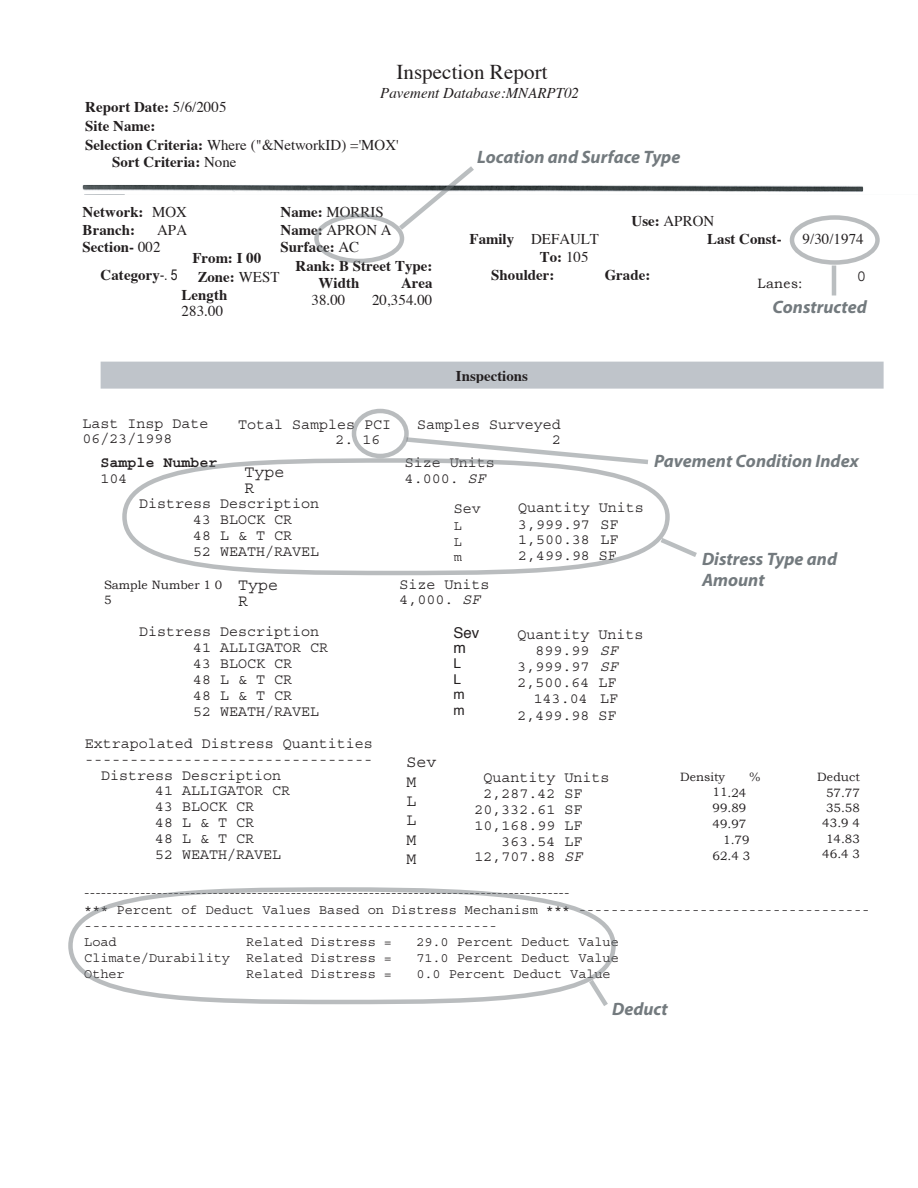
<style>
.page{position:relative;width:918px;height:1188px;background:#fff}
.page>*{position:absolute;margin:0;border:0;box-sizing:border-box;transform-origin:0 0}
.t1{font:21px "Times";letter-spacing:.005em;color:#231f20}
.t2{font:italic 700 18px/21.6px "Myriad";color:#737a7e}
.t3{font:italic 16.5px "Times";color:#231f20}
.t4{font:16.5px/19.4px "Courier";color:#231f20}
.t5{font:15px/15.9px "Courier";color:#231f20}
.t6{font:700 15px/17.5px "Times";color:#231f20}
.t7{font:15px "Times";letter-spacing:.005em;color:#231f20}
.t8{font:italic 15px "Times";letter-spacing:.005em;color:#231f20}
.t9{font:700 15px "Courier";color:#231f20}
.t10{font:15px/15.1px "Helvetica";color:#231f20}
.t11{font:13.5px/15.5px "Courier";color:#231f20;text-align:justify}
.t12{font:13.5px "Bookman Old Style";letter-spacing:.03em;color:#231f20}
.t13{font:13.5px/15.5px "Helvetica";color:#231f20}
.t14{font:12px/15.5px "Bookman Old Style";letter-spacing:.005em;color:#231f20}
.s1{font-weight:400}
.s2{font-family:"Arial Narrow";font-weight:400}
.s3{font-weight:700}
.s4{font-style:italic}
</style>
<div class="page">
<img style="left:84px;top:194px;width:41px;height:1px">
<img style="left:83px;top:185px;width:780px;height:7px">
<div style="left:101px;top:362px;width:783px;height:27px;background:#bfc4ca"></div>
<div style="left:314px;top:214px;width:90px;height:49px;border:4px solid #737a7e;border-radius:50%"></div>
<svg style="left:399px;top:166px;width:75px;height:64px"></svg>
<div style="left:352px;top:409px;width:57px;height:49px;border:4px solid #737a7e;border-radius:50%"></div>
<svg style="left:406px;top:437px;width:242px;height:27px"></svg>
<div style="left:122px;top:458px;width:548px;height:117px;border:4px solid #737a7e;border-radius:50%"></div>
<svg style="left:661px;top:538px;width:36px;height:19px"></svg>
<div style="left:68px;top:887px;width:548px;height:117px;border:4px solid #737a7e;border-radius:50%"></div>
<svg style="left:589px;top:980px;width:19px;height:26px"></svg>
<div style="left:790px;top:215px;width:90px;height:50px;border:4px solid #737a7e;border-radius:50%"></div>
<svg style="left:832px;top:266px;width:4px;height:30px"></svg>
<h1 class="t1" style="left:396px;top:58px;width:153px">Inspection Report</h1>
<p class="t8" style="left:380px;top:84px;width:200px">Pavement Database:MNARPT02</p>
<p class="t6" style="left:85px;top:98px;width:315px;line-height:19.2px">Report Date: <span class="s1">5/6/2005<br></span>Site Name:<br>Selection Criteria: <span class="s1">Where ("&amp;NetworkID) ='MOX'</span></p>
<p class="t6" style="left:112px;top:154px;width:126px">Sort Criteria: <span class="s1">None</span></p>
<p class="t2" style="left:477px;top:147px;width:205px">Location and Surface Type</p>
<p class="t6" style="left:281px;top:204px;width:113px">Name: <span class="s1">MORRIS<br></span>Name: <span class="s1">APRON A<br></span>Surface: <span class="s1">AC</span></p>
<p class="t6" style="left:83px;top:204px;width:106px">Network: <span class="s1">MOX<br></span>Branch:</p>
<p class="t6" style="left:83px;top:221px;width:106px;text-indent:75px"><span class="s1">APA<br></span>Section- <span class="s1">002</span></p>
<p class="t6" style="left:192px;top:250px;width:70px">From: I 00</p>
<p class="t6" style="left:198px;top:269px;width:83px">Zone: <span class="s1">WEST</span></p>
<p class="t6" style="left:182px;top:286px;width:47px">Length</p>
<p class="t7" style="left:182px;top:302px;width:43px">283.00</p>
<p class="t6" style="left:101px;top:267px;width:79px">Category<span class="s2">-. 5</span></p>
<p class="t6" style="left:319px;top:258px;width:115px;line-height:17.1px;text-indent:-23px">Rank: B Street Type:<br>Width</p>
<p class="t6" style="left:401px;top:274px;width:33px">Area</p>
<p class="t7" style="left:312px;top:290px;width:35px">38.00</p>
<p class="t7" style="left:372px;top:290px;width:62px">20,354.00</p>
<p class="t6" style="left:707px;top:213px;width:76px;text-indent:-76px">Use: <span class="s1">APRON<br></span>Last Const-</p>
<p class="t12" style="left:758px;top:276px;width:47px">Lanes:</p>
<p class="t7" style="left:470px;top:229px;width:131px"><span class="s3">Family</span> DEFAULT</p>
<p class="t6" style="left:540px;top:248px;width:50px">To: <span class="s1">105</span></p>
<p class="t6" style="left:491px;top:267px;width:65px">Shoulder:</p>
<p class="t6" style="left:605px;top:267px;width:47px">Grade:</p>
<p class="t7" style="left:803px;top:230px;width:63px">9/30/1974</p>
<p class="t4" style="left:857px;top:267px;width:11px">0</p>
<p class="t6" style="left:456px;top:368px;width:74px">Inspections</p>
<p class="t2" style="left:772px;top:297px;width:96px">Constructed</p>
<p class="t5" style="left:83px;top:416px;width:127px;line-height:15.1px">Last Insp Date<br>06/23/1998</p>
<p class="t9" style="left:101px;top:455px;width:118px">Sample Number</p>
<p class="t5" style="left:101px;top:470px;width:28px">104</p>
<p class="t5" style="left:238px;top:416px;width:154px">Total Samples PCI</p>
<p class="t5" style="left:336px;top:432px;width:46px">2. 16</p>
<p class="t4" style="left:245px;top:464px;width:41px;line-height:16px">Type<br>R</p>
<p class="t5" style="left:417px;top:417px;width:145px;line-height:15.3px;text-align:right">Samples Surveyed<br>2</p>
<p class="t5" style="left:405px;top:455px;width:91px;line-height:15.5px">Size Units<br>4.000. <span class="s4">SF</span></p>
<p class="t5" style="left:193px;top:496px;width:127px;text-indent:-54px">Distress Description<br>43 BLOCK CR<br>48 L &amp; T CR<br>52 WEATH/RAVEL</p>
<p class="t5" style="left:454px;top:501px;width:28px">Sev</p>
<p class="t11" style="left:454px;top:519px;width:10px">L L m</p>
<p class="t14" style="left:104px;top:577px;width:120px">Sample Number 1 0<br>5</p>
<p class="t4" style="left:238px;top:578px;width:41px;line-height:16px">Type<br>R</p>
<p class="t5" style="left:400px;top:577px;width:91px;line-height:15.1px">Size Units<br>4,000. <span class="s4">SF</span></p>
<p class="t5" style="left:193px;top:624px;width:136px;text-indent:-54px">Distress Description<br>41 ALLIGATOR CR<br>43 BLOCK CR<br>48 L &amp; T CR<br>48 L &amp; T CR<br>52 WEATH/RAVEL</p>
<p class="t10" style="left:454px;top:626px;width:27px">Sev m</p>
<p class="t13" style="left:454px;top:657px;width:13px">L<br>L m m</p>
<p class="t5" style="left:518px;top:500px;width:127px">Quantity Units<br>3,999.97 SF<br>1,500.38 LF<br>2,499.98 SF</p>
<p class="t5" style="left:518px;top:627px;width:127px">Quantity Units</p>
<p class="t5" style="left:535px;top:643px;width:84px">899.99 <span class="s4">SF</span></p>
<p class="t5" style="left:518px;top:659px;width:102px">3,999.97 <span class="s4">SF</span></p>
<p class="t5" style="left:518px;top:675px;width:100px">2,500.64 LF</p>
<p class="t5" style="left:534px;top:691px;width:86px">143.04 LF</p>
<p class="t5" style="left:517px;top:708px;width:100px">2,499.98 SF</p>
<p class="t5" style="left:85px;top:736px;width:289px">Extrapolated Distress Quantities</p>
<p class="t5" style="left:85px;top:752px;width:289px">--------------------------------</p>
<p class="t5" style="left:101px;top:767px;width:181px">Distress Description</p>
<p class="t5" style="left:155px;top:783px;width:136px">41 ALLIGATOR CR</p>
<p class="t5" style="left:155px;top:799px;width:100px">43 BLOCK CR</p>
<p class="t5" style="left:155px;top:815px;width:100px">48 L &amp; T CR</p>
<p class="t5" style="left:155px;top:831px;width:100px">48 L &amp; T CR</p>
<p class="t5" style="left:155px;top:847px;width:127px">52 WEATH/RAVEL</p>
<p class="t4" style="left:407px;top:753px;width:31px">Sev<br>M<br>L<br>L<br>M<br>M</p>
<p class="t5" style="left:483px;top:770px;width:127px">Quantity Units</p>
<p class="t5" style="left:483px;top:786px;width:100px">2,287.42 SF</p>
<p class="t5" style="left:474px;top:802px;width:109px">20,332.61 SF</p>
<p class="t5" style="left:474px;top:818px;width:109px">10,168.99 LF</p>
<p class="t5" style="left:501px;top:834px;width:82px">363.54 LF</p>
<p class="t5" style="left:474px;top:849px;width:109px">12,707.88 <span class="s4">SF</span></p>
<p class="t2" style="left:654px;top:451px;width:206px">Pavement Condition Index</p>
<p class="t2" style="left:702px;top:549px;width:137px">Distress Type and<br>Amount</p>
<p class="t14" style="left:680px;top:769px;width:47px">Density</p>
<p class="t14" style="left:750px;top:769px;width:12px">%</p>
<p class="t14" style="left:712px;top:785px;width:35px">11.24</p>
<p class="t14" style="left:712px;top:801px;width:35px">99.89</p>
<p class="t14" style="left:712px;top:816px;width:35px">49.97</p>
<p class="t14" style="left:723px;top:833px;width:28px">1.79</p>
<p class="t14" style="left:712px;top:848px;width:39px">62.4 3</p>
<p class="t14" style="left:817px;top:769px;width:44px;text-align:right">Deduct<br>57.77<br>35.58<br>43.9 4<br>14.83<br>46.4 3</p>
<p class="t3" style="left:84px;top:881px;width:487px">---------------------------------------------------------------------------------------</p>
<p class="t11" style="left:84px;top:902px;width:787px;line-height:16.2px;text-align:left">*** Percent of Deduct Values Based on Distress Mechanism *** ------------------------------------ ---------------------------------------------------<br>Load</p>
<p class="t11" style="left:246px;top:935px;width:147px">Related Distress =</p>
<p class="t11" style="left:416px;top:935px;width:204px">29.0 Percent Deduct Value</p>
<p class="t11" style="left:84px;top:950px;width:309px">Climate/Durability Related Distress =</p>
<p class="t11" style="left:416px;top:950px;width:204px">71.0 Percent Deduct Value</p>
<p class="t11" style="left:84px;top:967px;width:42px">Other</p>
<p class="t11" style="left:246px;top:967px;width:147px">Related Distress =</p>
<p class="t11" style="left:416px;top:967px;width:196px">0.0 Percent Deduct Value</p>
<p class="t2" style="left:612px;top:999px;width:57px">Deduct</p>
</div>
